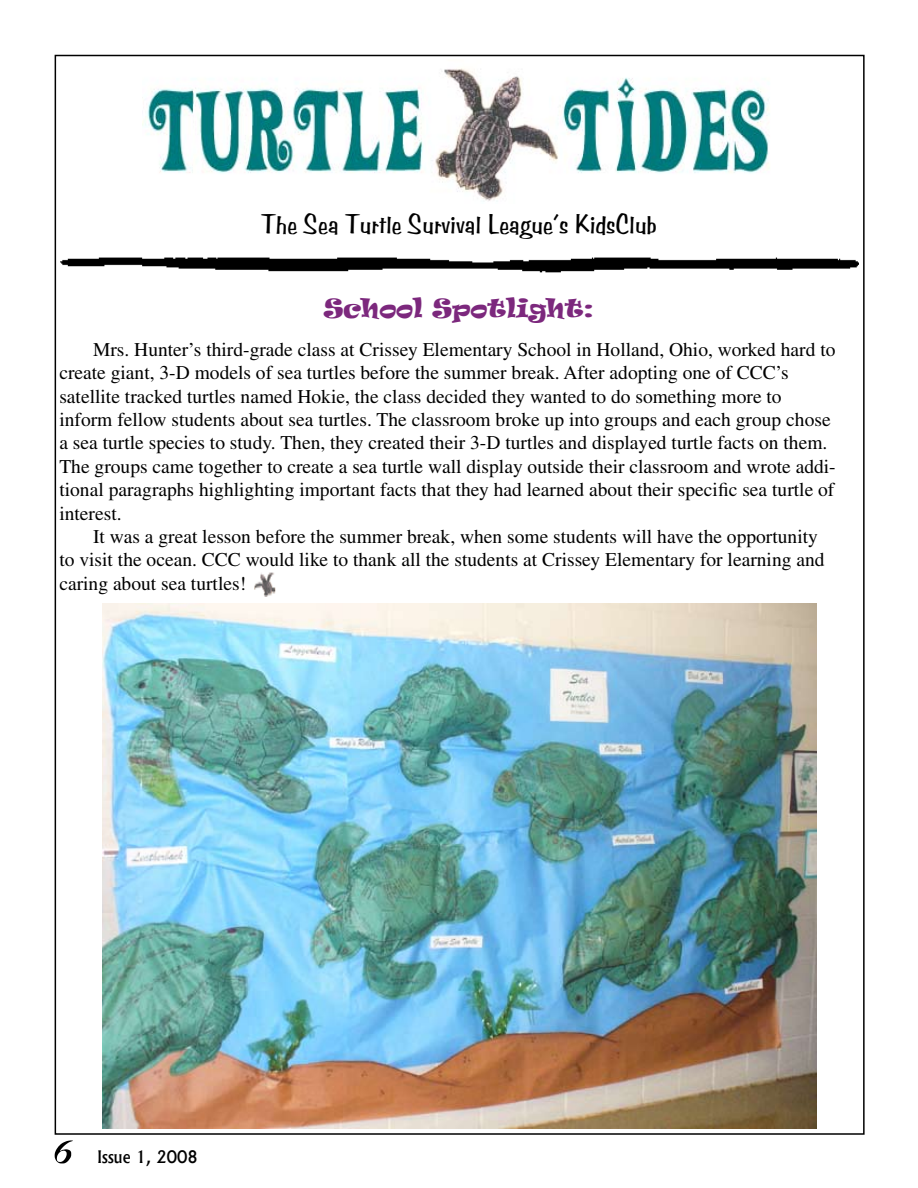
<style>
.page{position:relative;width:918px;height:1188px;background:#fff}
.page>*{position:absolute;margin:0;border:0;box-sizing:border-box;transform-origin:0 0}
.t1{font:72px "Arabian";color:#000}
.t2{font:27px "Benguiat Frisky";color:#000}
.t3{font:24px "Ravie";color:#7c287d}
.t4{font:19.5px/23.4px "Times";color:#000}
.t5{font:500 16.5px "Albertus";color:#000}
</style>
<div class="page">
<img style="left:142px;top:68px;width:628px;height:133px">
<img style="left:60px;top:257px;width:799px;height:16px">
<img style="left:254px;top:572px;width:22px;height:25px">
<img style="left:103px;top:604px;width:713px;height:525px">
<h2 class="t2" style="left:261px;top:207px;width:397px">The Sea Turtle Survival League’s KidsClub</h2>
<p class="t3" style="left:324px;top:292px;width:271px">School Spotlight:</p>
<p class="t4" style="left:59px;top:337px;width:778px;text-indent:34px">Mrs. Hunter’s third-grade class at Crissey Elementary School in Holland, Ohio, worked hard to create giant, 3-D models of sea turtles before the summer break. After adopting one of CCC’s satellite tracked turtles named Hokie, the class decided they wanted to do something more to inform fellow students about sea turtles. The classroom broke up into groups and each group chose a sea turtle species to study. Then, they created their 3-D turtles and displayed turtle facts on them.<br>The groups came together to create a sea turtle wall display outside their classroom and wrote addi&shy;tional paragraphs highlighting important facts that they had learned about their specific sea turtle of interest.</p>
<p class="t4" style="left:59px;top:525px;width:767px;text-indent:34px">It was a great lesson before the summer break, when some students will have the opportunity to visit the ocean. CCC would like to thank all the students at Crissey Elementary for learning and caring about sea turtles!</p>
<h1 class="t1" style="left:54px;top:1118px;width:22px">6</h1>
<p class="t5" style="left:97px;top:1147px;width:102px">Issue 1, 2008</p>
</div>
